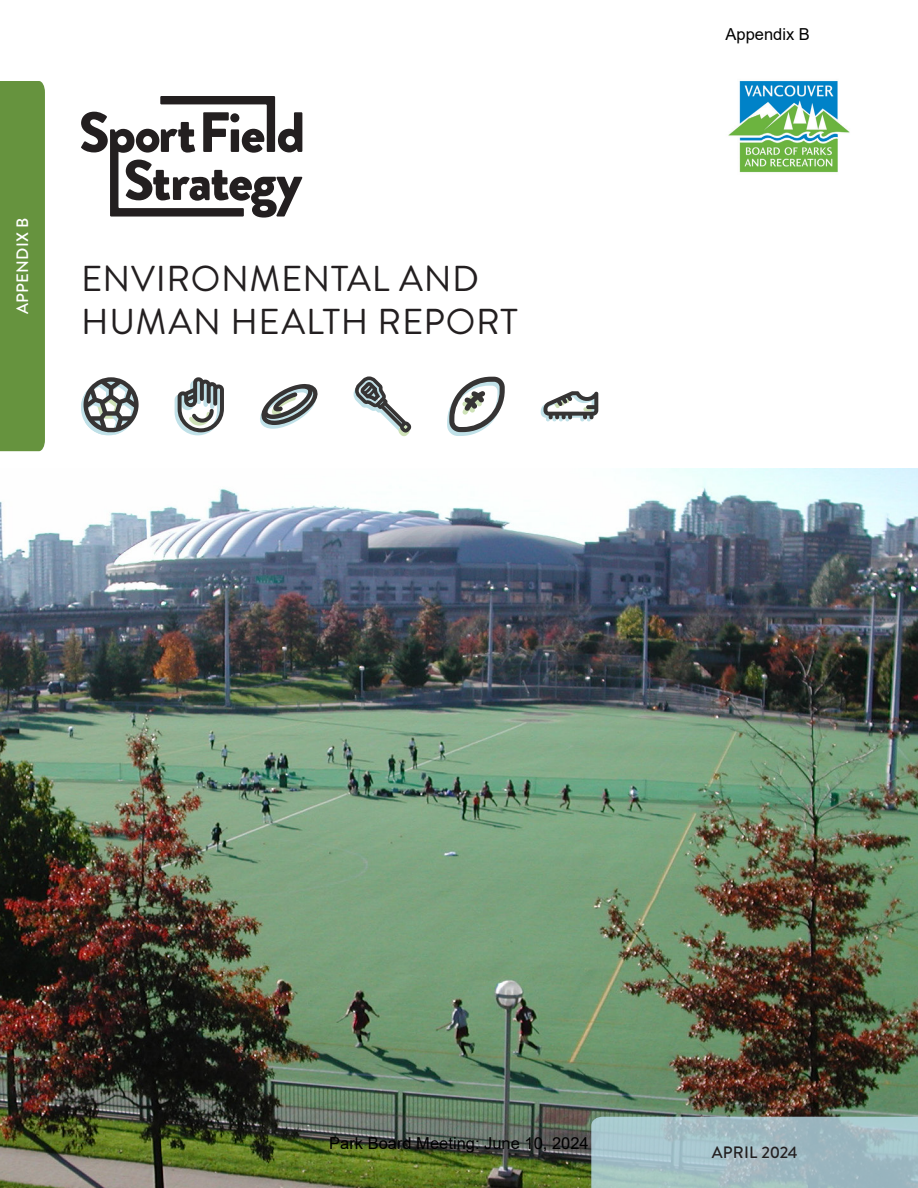
<style>
.page{position:relative;width:918px;height:1188px;background:#fff}
.page>*{position:absolute;margin:0;border:0;box-sizing:border-box;transform-origin:0 0}
.t1{font:36px/43.2px "Brandon Grotesque";letter-spacing:.02em;color:#231f20}
.t2{font:16.5px "Arial";color:#000}
.t3{font:500 16.5px "Brandon Grotesque";letter-spacing:.01em;color:#231f20}
.t4{font:500 16.5px "Brandon Grotesque";letter-spacing:.01em;color:#fff}
</style>
<div class="page">
<div style="left:0;top:81px;width:45px;height:370px;background:#66933e"></div>
<img style="left:0;top:469px;width:918px;height:719px">
<svg style="left:81px;top:96px;width:221px;height:122px"></svg>
<svg style="left:81px;top:377px;width:58px;height:58px"></svg>
<svg style="left:175px;top:377px;width:49px;height:58px"></svg>
<svg style="left:260px;top:384px;width:58px;height:45px"></svg>
<svg style="left:354px;top:376px;width:57px;height:60px"></svg>
<svg style="left:447px;top:377px;width:58px;height:59px"></svg>
<svg style="left:541px;top:391px;width:57px;height:30px"></svg>
<img style="left:728px;top:81px;width:122px;height:92px">
<svg style="left:591px;top:1117px;width:327px;height:71px;background:#a3bec5"></svg>
<p class="t4" style="left:11px;top:314px;width:97px;rotate:-90deg">APPENDIX B</p>
<h1 class="t1" style="left:81px;top:258px;width:438px">ENVIRONMENTAL AND<br>HUMAN HEALTH REPORT</h1>
<p class="t2" style="left:726px;top:23px;width:86px">Appendix B</p>
<p class="t2" style="left:329px;top:1132px;width:261px">Park Board Meeting: June 10, 2024</p>
<p class="t3" style="left:712px;top:1141px;width:88px">APRIL 2024</p>
</div>
